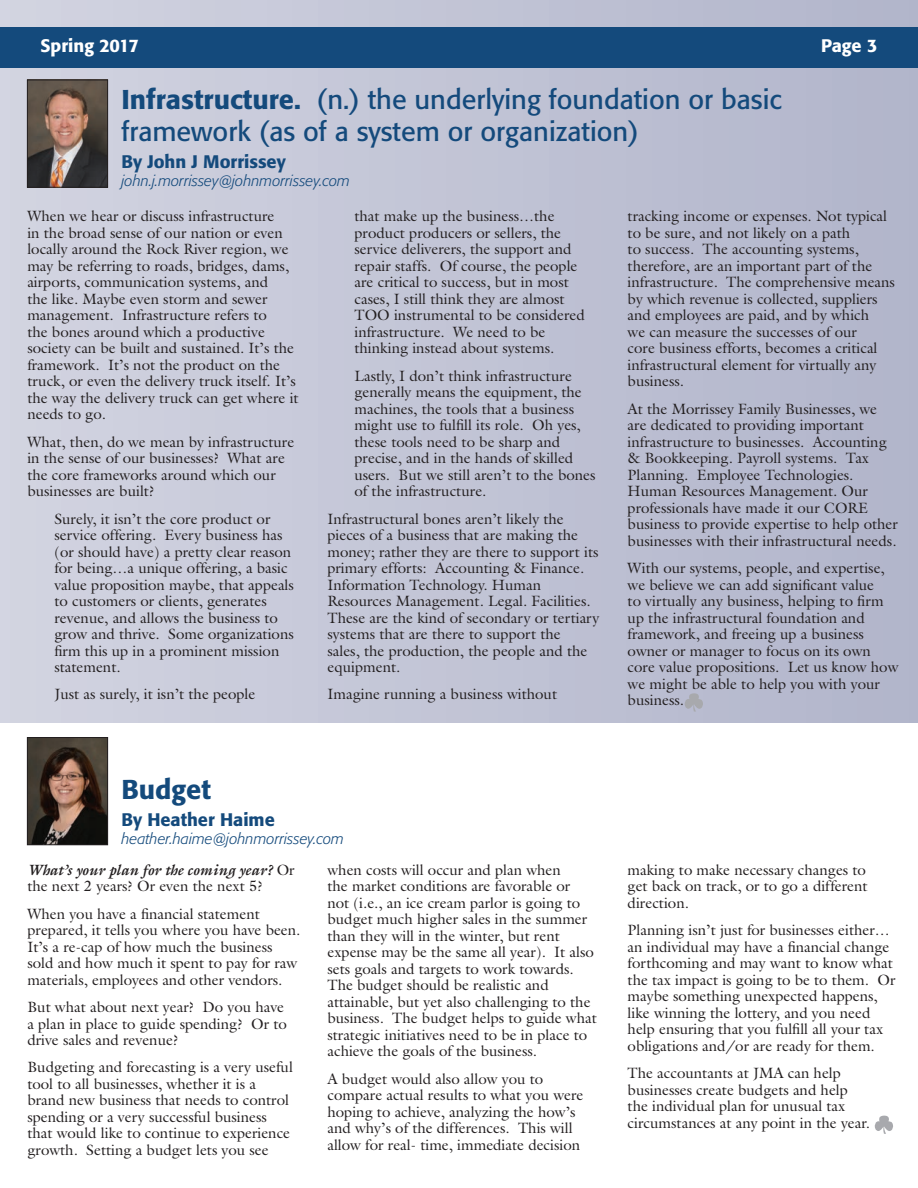
<style>
.page{position:relative;width:918px;height:1188px;background:#fff}
.page>*{position:absolute;margin:0;border:0;box-sizing:border-box;transform-origin:0 0}
.t1{font:27px/32.4px "Formata";color:#144a7c}
.t2{font:500 27px "Formata";color:#144a7c}
.t3{font:500 18px "Formata";color:#144a7c}
.t4{font:500 18px "Formata";color:#fff}
.t5{font:15px/16.5px "Galliard";color:#231f20}
.t6{font:italic 300 15px "Formata";color:#144a7c}
.t7{font:italic 700 15px/16.5px "Galliard";color:#231f20}
.s1{font-weight:500}
.s2{font-weight:400;font-style:normal}
</style>
<div class="page">
<div style="left:0;top:0;width:918px;height:1188px;background:linear-gradient(to right,#d3d4e1,#b1b5ca)"></div>
<div style="left:0;top:724px;width:918px;height:464px;background:#fff"></div>
<svg style="left:0;top:0;width:1px;height:1188px"></svg>
<div style="left:0;top:27px;width:918px;height:41px;background:#144a7c"></div>
<img style="left:29px;top:739px;width:77px;height:104px">
<div style="left:27px;top:737px;width:81px;height:108px;border:1px solid #231f20"></div>
<img style="left:29px;top:82px;width:77px;height:104px">
<div style="left:27px;top:80px;width:81px;height:108px;border:1px solid #231f20"></div>
<svg style="left:875px;top:1116px;width:18px;height:18px"></svg>
<svg style="left:685px;top:693px;width:18px;height:19px"></svg>
<p class="t4" style="left:40px;top:34px;width:100px">Spring 2017</p>
<p class="t4" style="left:821px;top:34px;width:58px">Page 3</p>
<h1 class="t1" style="left:122px;top:83px;width:662px"><span class="s1">Infrastructure.</span> (n.) the underlying foundation or basic framework (as of a system or organization)</h1>
<p class="t3" style="left:122px;top:151px;width:166px">By John J Morrissey</p>
<p class="t6" style="left:122px;top:172px;width:230px">john.j.morrissey@johnmorrissey.com</p>
<p class="t5" style="left:27px;top:208px;width:273px">When we hear or discuss infrastructure<br>in the broad sense of our nation or even locally around the Rock River region, we may be referring to roads, bridges, dams, airports, communication systems, and<br>the like. Maybe even storm and sewer management. Infrastructure refers to<br>the bones around which a productive society can be built and sustained. It’s the framework. It’s not the product on the truck, or even the delivery truck itself. It’s the way the delivery truck can get where it needs to go.</p>
<p class="t5" style="left:27px;top:433px;width:268px">What, then, do we mean by infrastructure in the sense of our businesses? What are the core frameworks around which our businesses are built?</p>
<p class="t5" style="left:54px;top:510px;width:241px">Surely, it isn’t the core product or service offering. Every business has (or should have) a pretty clear reason for being…a unique offering, a basic value proposition maybe, that appeals to customers or clients, generates revenue, and allows the business to grow and thrive. Some organizations firm this up in a prominent mission statement.</p>
<p class="t5" style="left:54px;top:686px;width:203px">Just as surely, it isn’t the people</p>
<p class="t5" style="left:354px;top:208px;width:232px">that make up the business…the product producers or sellers, the service deliverers, the support and repair staffs. Of course, the people are critical to success, but in most cases, I still think they are almost TOO instrumental to be considered infrastructure. We need to be thinking instead about systems.</p>
<p class="t5" style="left:354px;top:367px;width:243px">Lastly, I don’t think infrastructure generally means the equipment, the machines, the tools that a business might use to fulfill its role. Oh yes, these tools need to be sharp and precise, and in the hands of skilled users. But we still aren’t to the bones of the infrastructure.</p>
<p class="t5" style="left:327px;top:510px;width:273px">Infrastructural bones aren’t likely the pieces of a business that are making the money; rather they are there to support its primary efforts: Accounting &amp; Finance.<br>Information Technology. Human Resources Management. Legal. Facilities.<br>These are the kind of secondary or tertiary systems that are there to support the<br>sales, the production, the people and the equipment.</p>
<p class="t5" style="left:327px;top:686px;width:231px">Imagine running a business without</p>
<p class="t5" style="left:628px;top:208px;width:269px">tracking income or expenses. Not typical to be sure, and not likely on a path<br>to success. The accounting systems, therefore, are an important part of the infrastructure. The comprehensive means by which revenue is collected, suppliers and employees are paid, and by which<br>we can measure the successes of our<br>core business efforts, becomes a critical infrastructural element for virtually any business.</p>
<p class="t5" style="left:628px;top:400px;width:272px">At the Morrissey Family Businesses, we are dedicated to providing important infrastructure to businesses. Accounting &amp; Bookkeeping. Payroll systems. Tax Planning. Employee Technologies.<br>Human Resources Management. Our professionals have made it our CORE business to provide expertise to help other businesses with their infrastructural needs.</p>
<p class="t5" style="left:628px;top:559px;width:272px">With our systems, people, and expertise, we believe we can add significant value<br>to virtually any business, helping to firm up the infrastructural foundation and framework, and freeing up a business owner or manager to focus on its own core value propositions. Let us know how we might be able to help you with your business.</p>
<h1 class="t2" style="left:122px;top:772px;width:91px">Budget</h1>
<p class="t3" style="left:122px;top:808px;width:155px">By Heather Haime</p>
<p class="t6" style="left:122px;top:829px;width:224px">heather.haime@johnmorrissey.com</p>
<p class="t7" style="left:27px;top:861px;width:269px">What’s your plan for the coming year? <span class="s2">Or the next 2 years? Or even the next 5?</span></p>
<p class="t5" style="left:27px;top:905px;width:275px">When you have a financial statement prepared, it tells you where you have been.<br>It’s a re-cap of how much the business sold and how much it spent to pay for raw materials, employees and other vendors.</p>
<p class="t5" style="left:27px;top:999px;width:261px">But what about next year? Do you have a plan in place to guide spending? Or to drive sales and revenue?</p>
<p class="t5" style="left:27px;top:1059px;width:267px">Budgeting and forecasting is a very useful tool to all businesses, whether it is a brand new business that needs to control spending or a very successful business that would like to continue to experience growth. Setting a budget lets you see</p>
<p class="t5" style="left:327px;top:861px;width:271px">when costs will occur and plan when<br>the market conditions are favorable or<br>not (i.e., an ice cream parlor is going to budget much higher sales in the summer than they will in the winter, but rent expense may be the same all year). It also sets goals and targets to work towards.<br>The budget should be realistic and attainable, but yet also challenging to the business. The budget helps to guide what strategic initiatives need to be in place to achieve the goals of the business.</p>
<p class="t5" style="left:327px;top:1070px;width:258px">A budget would also allow you to compare actual results to what you were hoping to achieve, analyzing the how’s and why’s of the differences. This will allow for real- time, immediate decision</p>
<p class="t5" style="left:628px;top:861px;width:242px;text-align:justify">making to make necessary changes to get back on track, or to go a different direction.</p>
<p class="t5" style="left:628px;top:922px;width:269px">Planning isn’t just for businesses either… an individual may have a financial change forthcoming and may want to know what the tax impact is going to be to them. Or maybe something unexpected happens, like winning the lottery, and you need help ensuring that you fulfill all your tax obligations and/or are ready for them.</p>
<p class="t5" style="left:628px;top:1065px;width:244px">The accountants at JMA can help businesses create budgets and help the individual plan for unusual tax circumstances at any point in the year.</p>
</div>
